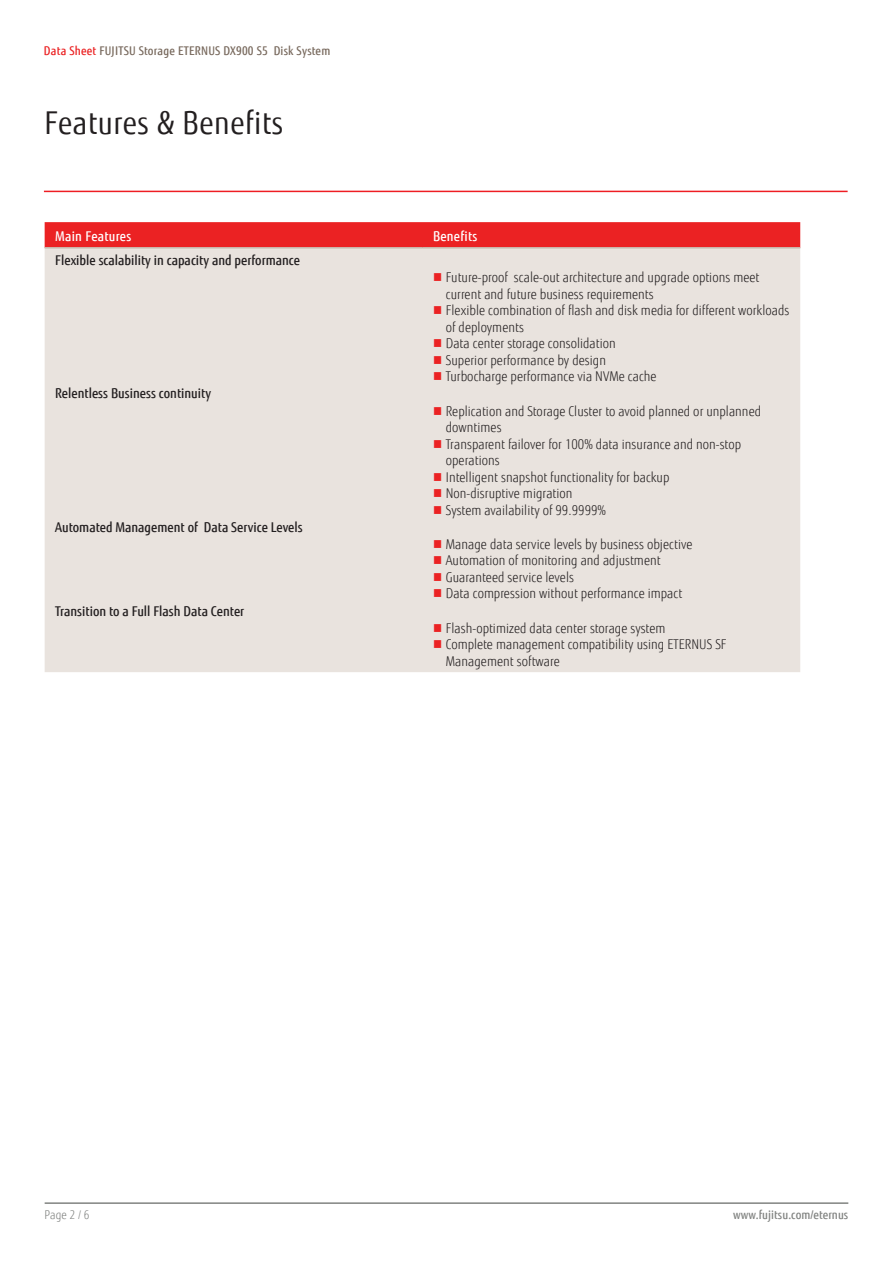
<style>
.page{position:relative;width:893px;height:1263px;background:#fff}
.page>*{position:absolute;margin:0;border:0;box-sizing:border-box;transform-origin:0 0}
.ComponentHeading{font:31.5px "Fujitsu Sans";letter-spacing:.02em;color:#231f20;scale:.9 1}
.t1{font:300 13.5px/16.5px "Fujitsu Sans";letter-spacing:.005em;color:#231f20;scale:.9 1}
.FeatureBenefitSubhea{font:500 13.5px "Fujitsu Sans";color:#231f20;scale:.9 1}
.FeatureBenefitHeadin{font:500 13.5px "Fujitsu Sans";letter-spacing:.02em;color:#fff;scale:.9 1}
.RunningHeader{font:500 12px "Fujitsu Sans";letter-spacing:.02em;color:#78695d;scale:.9 1}
.RunningFooter_R{font:500 12px "Fujitsu Sans";letter-spacing:.005em;color:#818381;scale:.9 1}
.RunningFooter_L{font:300 12px "Fujitsu Sans";color:#818381;scale:.9 1}
.s1{color:#eb2223}
</style>
<div class="page">
<hr style="left:45px;top:1202px;width:803px;height:2px;background:#818381">
<div style="left:45px;top:222px;width:755px;height:25px;background:#eb2223"></div>
<div style="left:45px;top:249px;width:755px;height:423px;background:#e9e3de"></div>
<hr style="left:45px;top:247px;width:377px;height:2px;background:#c9bcb1">
<hr style="left:422px;top:247px;width:378px;height:2px;background:#c9bcb1">
<hr style="left:44px;top:191px;width:804px;height:1px;background:#ee1d23">
<svg style="left:434px;top:273px;width:7px;height:8px"></svg>
<svg style="left:434px;top:306px;width:7px;height:8px"></svg>
<svg style="left:434px;top:339px;width:7px;height:8px"></svg>
<svg style="left:434px;top:356px;width:7px;height:8px"></svg>
<svg style="left:434px;top:372px;width:7px;height:8px"></svg>
<svg style="left:434px;top:407px;width:7px;height:8px"></svg>
<svg style="left:434px;top:440px;width:7px;height:8px"></svg>
<svg style="left:434px;top:473px;width:7px;height:8px"></svg>
<svg style="left:434px;top:489px;width:7px;height:8px"></svg>
<svg style="left:434px;top:506px;width:7px;height:8px"></svg>
<svg style="left:434px;top:540px;width:7px;height:8px"></svg>
<svg style="left:434px;top:556px;width:7px;height:8px"></svg>
<svg style="left:434px;top:573px;width:7px;height:8px"></svg>
<svg style="left:434px;top:589px;width:7px;height:8px"></svg>
<svg style="left:434px;top:624px;width:7px;height:8px"></svg>
<svg style="left:434px;top:640px;width:7px;height:8px"></svg>
<p class="RunningHeader" style="left:44px;top:43px;width:320px"><span class="s1">Data Sheet</span> FUJITSU Storage ETERNUS DX900 S5 Disk System</p>
<p class="ComponentHeading" style="left:45px;top:104px;width:267px">Features &amp; Benefits</p>
<p class="FeatureBenefitHeadin" style="left:55px;top:228px;width:86px">Main Features</p>
<p class="FeatureBenefitHeadin" style="left:433px;top:228px;width:51px">Benefits</p>
<p class="FeatureBenefitSubhea" style="left:55px;top:252px;width:273px">Flexible scalability in capacity and performance</p>
<p class="t1" style="left:446px;top:269px;width:350px">Future-proof scale-out architecture and upgrade options meet current and future business requirements</p>
<p class="t1" style="left:446px;top:302px;width:383px">Flexible combination of flash and disk media for different workloads of deployments</p>
<p class="t1" style="left:446px;top:335px;width:190px">Data center storage consolidation</p>
<p class="t1" style="left:446px;top:352px;width:179px">Superior performance by design</p>
<p class="t1" style="left:446px;top:368px;width:236px">Turbocharge performance via NVMe cache</p>
<p class="FeatureBenefitSubhea" style="left:55px;top:385px;width:175px">Relentless Business continuity</p>
<p class="t1" style="left:446px;top:403px;width:352px">Replication and Storage Cluster to avoid planned or unplanned downtimes</p>
<p class="t1" style="left:446px;top:436px;width:330px">Transparent failover for 100% data insurance and non-stop operations</p>
<p class="t1" style="left:446px;top:469px;width:250px">Intelligent snapshot functionality for backup</p>
<p class="t1" style="left:446px;top:485px;width:142px">Non-disruptive migration</p>
<p class="t1" style="left:446px;top:502px;width:180px">System availability of 99.9999%</p>
<p class="FeatureBenefitSubhea" style="left:55px;top:519px;width:276px">Automated Management of Data Service Levels</p>
<p class="t1" style="left:446px;top:536px;width:276px">Manage data service levels by business objective</p>
<p class="t1" style="left:446px;top:553px;width:240px">Automation of monitoring and adjustment</p>
<p class="t1" style="left:446px;top:569px;width:144px">Guaranteed service levels</p>
<p class="t1" style="left:446px;top:586px;width:264px">Data compression without performance impact</p>
<p class="FeatureBenefitSubhea" style="left:55px;top:602px;width:212px">Transition to a Full Flash Data Center</p>
<p class="t1" style="left:446px;top:620px;width:246px">Flash-optimized data center storage system</p>
<p class="t1" style="left:446px;top:636px;width:313px">Complete management compatibility using ETERNUS SF<br>Management software</p>
<p class="RunningFooter_L" style="left:45px;top:1208px;width:51px">Page 2 / 6</p>
<p class="RunningFooter_R" style="left:733px;top:1208px;width:129px">www.fujitsu.com/eternus</p>
</div>
